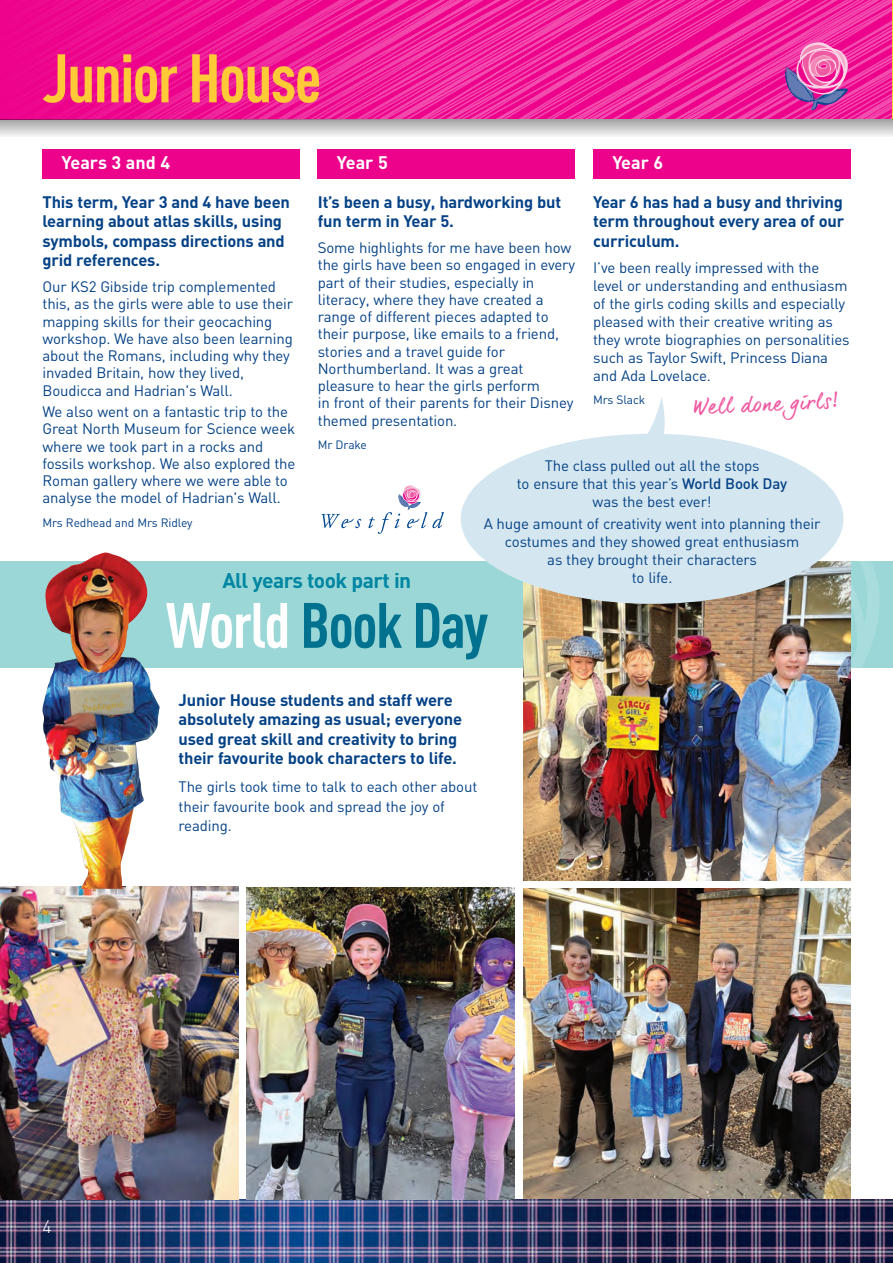
<style>
.page{position:relative;width:893px;height:1263px;background:#fff}
.page>*{position:absolute;margin:0;border:0;box-sizing:border-box;transform-origin:0 0}
.t1{font:700 67.5px "DIN Cond";letter-spacing:-.025em;color:#ffc938}
.t2{font:700 63px "DIN Cond";letter-spacing:-.02em;color:#00718e}
.t3{font:700 21px "DIN";letter-spacing:-.025em;color:#0086a2}
.t4{font:21px "dear Joe 6 TRIAL";color:#ef59a1}
.t5{font:700 18px "DIN";color:#fff}
.t6{font:300 18px "DIN";color:#fff}
.t7{font:700 16.5px/19.5px "DIN";letter-spacing:-.01em;color:#054286}
.t8{font:15px/17.2px "DIN";letter-spacing:-.01em;color:#054286}
.t9{font:12px "DIN";letter-spacing:-.01em;color:#054286}
.s1{font-family:"Lucida Handwriting";font-style:italic}
.s2{font-weight:500}
.s3{color:#fff}
</style>
<div class="page">
<svg style="left:425px;top:0;width:467px;height:119px;background:#ef249b"></svg>
<svg style="left:0;top:0;width:425px;height:119px;background:#ed1393"></svg>
<hr style="left:892px;top:119px;width:1px;height:1080px;background:#fef0cc">
<img style="left:0;top:1199px;width:892px;height:64px">
<div style="left:43px;top:149px;width:257px;height:30px;background:#ed028c"></div>
<div style="left:318px;top:149px;width:257px;height:30px;background:#ed028c"></div>
<div style="left:593px;top:149px;width:257px;height:30px;background:#ed028c"></div>
<hr style="left:892px;top:778px;width:1px;height:30px;background:#23b24b">
<hr style="left:892px;top:808px;width:1px;height:391px;background:#ffc938">
<img style="left:0;top:886px;width:238px;height:313px">
<img style="left:247px;top:887px;width:267px;height:312px">
<svg style="left:0;top:119px;width:892px;height:17px;background:#c9c7c8"></svg>
<div style="left:0;top:561px;width:893px;height:107px;background:#9bd7d7"></div>
<svg style="left:821px;top:547px;width:58px;height:132px"></svg>
<img style="left:42px;top:552px;width:118px;height:337px">
<img style="left:523px;top:889px;width:327px;height:310px">
<img style="left:523px;top:561px;width:327px;height:319px">
<div style="left:461px;top:434px;width:382px;height:170px;background:#d4e6ef;border-radius:50%"></div>
<svg style="left:785px;top:43px;width:63px;height:67px;background:#d15ead"></svg>
<svg style="left:647px;top:397px;width:18px;height:37px"></svg>
<svg style="left:321px;top:514px;width:40px;height:14px"></svg>
<svg style="left:368px;top:485px;width:76px;height:49px"></svg>
<svg style="left:892px;top:0;width:1px;height:136px"></svg>
<svg style="left:892px;top:1199px;width:1px;height:64px"></svg>
<h1 class="t1" style="left:43px;top:54px;width:280px">Junior House</h1>
<p class="t5" style="left:62px;top:156px;width:110px">Years 3 and 4</p>
<p class="t5" style="left:337px;top:156px;width:52px">Year 5</p>
<p class="t5" style="left:612px;top:156px;width:52px">Year 6</p>
<p class="t7" style="left:43px;top:194px;width:249px">This term, Year 3 and 4 have been learning about atlas skills, using symbols, compass directions and grid references.</p>
<p class="t8" style="left:43px;top:280px;width:252px">Our KS2 Gibside trip complemented this, as the girls were able to use their mapping skills for their geocaching workshop. We have also been learning about the Romans, including why they invaded Britain, how they lived, Boudicca and Hadrian's Wall.</p>
<p class="t8" style="left:43px;top:405px;width:254px">We also went on a fantastic trip to the Great North Museum for Science week where we took part in a rocks and fossils workshop. We also explored the Roman gallery where we were able to analyse the model of Hadrian's Wall.</p>
<p class="t9" style="left:43px;top:518px;width:151px">Mrs Redhead and Mrs Ridley</p>
<p class="t7" style="left:593px;top:194px;width:253px;text-align:justify">Year 6 has had a busy and thriving term throughout every area of our curriculum.</p>
<p class="t8" style="left:593px;top:261px;width:258px;line-height:18px">I’ve been really impressed with the level or understanding and enthusiasm of the girls coding skills and especially pleased with their creative writing as they wrote biographies on personalities such as Taylor Swift, Princess Diana and Ada Lovelace.</p>
<p class="t9" style="left:593px;top:396px;width:54px">Mrs Slack</p>
<p class="t7" style="left:318px;top:194px;width:245px">It’s been a busy, hardworking but fun term in Year 5.</p>
<p class="t8" style="left:318px;top:241px;width:259px">Some highlights for me have been how the girls have been so engaged in every part of their studies, especially in literacy, where they have created a range of different pieces adapted to their purpose, like emails to a friend, stories and a travel guide for Northumberland. It was a great pleasure to hear the girls perform<br>in front of their parents for their Disney themed presentation.</p>
<p class="t9" style="left:318px;top:440px;width:51px">Mr Drake</p>
<h3 class="t4" style="left:692px;top:395px;width:145px;rotate:-3deg">Well done girls<span class="s1">!</span></h3>
<p class="t8" style="left:517px;top:458px;width:272px;line-height:18px;text-align:center">The class pulled out all the stops<br>to ensure that this year’s <span class="s2">World Book Day </span>was the best ever!</p>
<p class="t8" style="left:484px;top:516px;width:338px;line-height:18px;text-align:center">A huge amount of creativity went into planning their costumes and they showed great enthusiasm<br>as they brought their characters<br>to life.</p>
<h3 class="t3" style="left:222px;top:573px;width:190px">All years took part in</h3>
<h2 class="t2" style="left:166px;top:603px;width:324px"><span class="s3">World</span> Book Day</h2>
<p class="t7" style="left:179px;top:692px;width:285px">Junior House students and staff were absolutely amazing as usual; everyone used great skill and creativity to bring their favourite book characters to life.</p>
<p class="t8" style="left:179px;top:779px;width:300px;line-height:19.5px">The girls took time to talk to each other about their favourite book and spread the joy of reading.</p>
<p class="t6" style="left:43px;top:1220px;width:11px">4</p>
</div>
